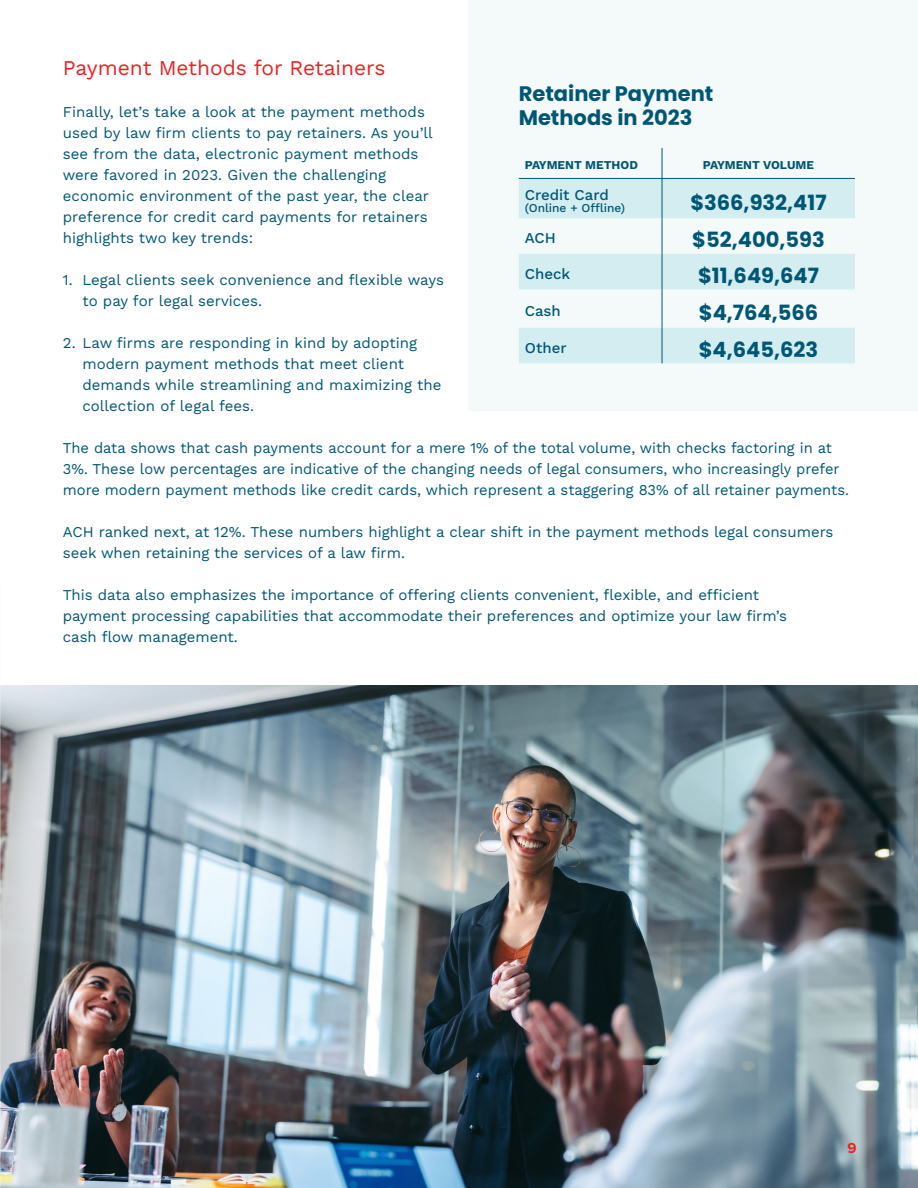
<style>
.page{position:relative;width:918px;height:1188px;background:#fff}
.page>*{position:absolute;margin:0;border:0;box-sizing:border-box;transform-origin:0 0}
.t1{font:700 21px/24px "Poppins";color:#005775}
.t2{font:21px "Work Sans";color:#ed2124}
.t3{font:15px/21px "Work Sans";color:#005775}
.t4{font:500 15px "Work Sans";color:#005775}
.t5{font:700 15px "Proxima Nova";color:#ed2124}
.t6{font:700 12px "Work Sans";color:#005775}
.t7{font:500 12px "Work Sans";color:#005775}
</style>
<div class="page">
<img style="left:0;top:686px;width:918px;height:502px">
<div style="left:468px;top:0;width:450px;height:411px;background:#f4fafa"></div>
<svg style="left:519px;top:179px;width:336px;height:184px;fill:#d4edf0"></svg>
<hr style="left:519px;top:178px;width:143px;height:1px;background:#005775">
<hr style="left:662px;top:178px;width:193px;height:1px;background:#005775">
<hr style="left:662px;top:148px;width:1px;height:30px;background:#005775">
<hr style="left:662px;top:179px;width:1px;height:39px;background:#005775">
<hr style="left:662px;top:218px;width:1px;height:36px;background:#005775">
<hr style="left:662px;top:254px;width:1px;height:35px;background:#005775">
<hr style="left:662px;top:289px;width:1px;height:39px;background:#005775">
<hr style="left:662px;top:328px;width:1px;height:35px;background:#005775">
<h1 class="t2" style="left:63px;top:52px;width:324px">Payment Methods for Retainers</h1>
<p class="t3" style="left:63px;top:101px;width:371px">Finally, let’s take a look at the payment methods used by law firm clients to pay retainers. As you’ll see from the data, electronic payment methods were favored in 2023. Given the challenging economic environment of the past year, the clear preference for credit card payments for retainers highlights two key trends:</p>
<p class="t3" style="left:82px;top:269px;width:363px;text-indent:-20px">1. Legal clients seek convenience and flexible ways to pay for legal services.</p>
<p class="t3" style="left:82px;top:332px;width:361px;text-indent:-20px">2. Law firms are responding in kind by adopting modern payment methods that meet client demands while streamlining and maximizing the collection of legal fees.</p>
<h1 class="t1" style="left:519px;top:82px;width:196px">Retainer Payment<br>Methods in 2023</h1>
<p class="t6" style="left:525px;top:156px;width:115px">PAYMENT METHOD</p>
<p class="t6" style="left:703px;top:156px;width:113px">PAYMENT VOLUME</p>
<p class="t4" style="left:525px;top:183px;width:85px">Credit Card</p>
<p class="t7" style="left:525px;top:198px;width:102px">(Online + Offline)</p>
<h1 class="t1" style="left:690px;top:190px;width:138px">$366,932,417</h1>
<p class="t4" style="left:525px;top:227px;width:32px">ACH</p>
<h1 class="t1" style="left:692px;top:228px;width:134px">$52,400,593</h1>
<p class="t4" style="left:525px;top:262px;width:47px">Check</p>
<h1 class="t1" style="left:698px;top:263px;width:123px">$11,649,647</h1>
<p class="t4" style="left:525px;top:299px;width:38px">Cash</p>
<h1 class="t1" style="left:699px;top:300px;width:121px">$4,764,566</h1>
<p class="t4" style="left:525px;top:336px;width:43px">Other</p>
<h1 class="t1" style="left:699px;top:337px;width:121px">$4,645,623</h1>
<p class="t3" style="left:63px;top:437px;width:788px">The data shows that cash payments account for a mere 1% of the total volume, with checks factoring in at<br>3%. These low percentages are indicative of the changing needs of legal consumers, who increasingly prefer more modern payment methods like credit cards, which represent a staggering 83% of all retainer payments.</p>
<p class="t3" style="left:63px;top:521px;width:772px">ACH ranked next, at 12%. These numbers highlight a clear shift in the payment methods legal consumers seek when retaining the services of a law firm.</p>
<p class="t3" style="left:63px;top:584px;width:726px">This data also emphasizes the importance of offering clients convenient, flexible, and efficient payment processing capabilities that accommodate their preferences and optimize your law firm’s cash flow management.</p>
<p class="t5" style="left:847px;top:1136px;width:11px">9</p>
</div>
